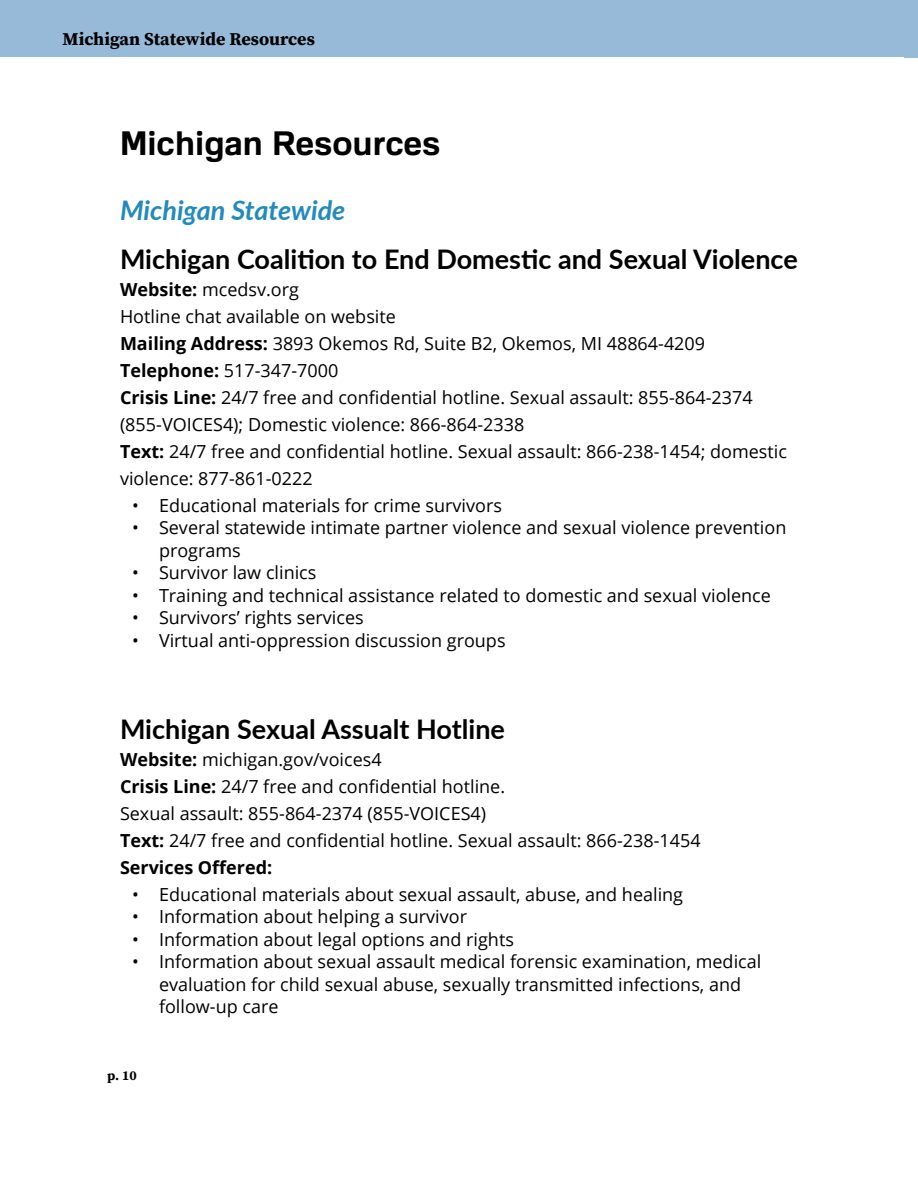
<style>
.page{position:relative;width:918px;height:1188px;background:#fff}
.page>*{position:absolute;margin:0;border:0;box-sizing:border-box;transform-origin:0 0}
.t1{font:700 33px "Familiar Pro";color:#000}
.t2{font:700 27px "Lato";color:#000}
.t3{font:italic 700 27px "Lato";color:#228abc}
.t4{font:18px/27px "Open Sans";color:#000}
.t5{font:700 18px "Source Serif Pro";color:#000}
.t6{font:700 13.5px "Source Serif Pro";color:#000}
.s1{font-weight:700}
</style>
<div class="page">
<div style="left:0;top:0;width:918px;height:57px;background:#97bad8"></div>
<p class="t5" style="left:63px;top:27px;width:254px">Michigan Statewide Resources</p>
<h1 class="t1" style="left:120px;top:123px;width:322px">Michigan Resources</h1>
<h2 class="t3" style="left:120px;top:190px;width:227px">Michigan Statewide</h2>
<h2 class="t2" style="left:120px;top:239px;width:679px">Michigan Coalition to End Domestic and Sexual Violence</h2>
<p class="t4" style="left:120px;top:275px;width:668px"><span class="s1">Website:</span> mcedsv.org<br>Hotline chat available on website<br><span class="s1">Mailing Address:</span> 3893 Okemos Rd, Suite B2, Okemos, MI 48864-4209<br><span class="s1">Telephone:</span> 517-347-7000<br><span class="s1">Crisis Line:</span> 24/7 free and confidential hotline. Sexual assault: 855-864-2374 (855-VOICES4); Domestic violence: 866-864-2338<br><span class="s1">Text:</span> 24/7 free and confidential hotline. Sexual assault: 866-238-1454; domestic violence: 877-861-0222</p>
<p class="t4" style="left:132px;top:491px;width:372px">• Educational materials for crime survivors</p>
<p class="t4" style="left:159px;top:516px;width:629px;line-height:22.5px;text-indent:-27px">• Several statewide intimate partner violence and sexual violence prevention programs</p>
<p class="t4" style="left:132px;top:559px;width:186px">• Survivor law clinics</p>
<p class="t4" style="left:132px;top:581px;width:640px">• Training and technical assistance related to domestic and sexual violence</p>
<p class="t4" style="left:132px;top:604px;width:233px">• Survivors’ rights services</p>
<p class="t4" style="left:132px;top:626px;width:375px">• Virtual anti-oppression discussion groups</p>
<h2 class="t2" style="left:120px;top:709px;width:387px">Michigan Sexual Assualt Hotline</h2>
<p class="t4" style="left:120px;top:745px;width:582px"><span class="s1">Website:</span> michigan.gov/voices4<br><span class="s1">Crisis Line:</span> 24/7 free and confidential hotline.<br>Sexual assault: 855-864-2374 (855-VOICES4)<br><span class="s1">Text:</span> 24/7 free and confidential hotline. Sexual assault: 866-238-1454<br><span class="s1">Services Offered:</span></p>
<p class="t4" style="left:132px;top:880px;width:553px">• Educational materials about sexual assault, abuse, and healing</p>
<p class="t4" style="left:132px;top:903px;width:337px">• Information about helping a survivor</p>
<p class="t4" style="left:132px;top:925px;width:383px">• Information about legal options and rights</p>
<p class="t4" style="left:159px;top:950px;width:604px;line-height:22.5px;text-indent:-27px">• Information about sexual assault medical forensic examination, medical evaluation for child sexual abuse, sexually transmitted infections, and follow-up care</p>
<p class="t6" style="left:107px;top:1066px;width:31px">p. 10</p>
</div>
